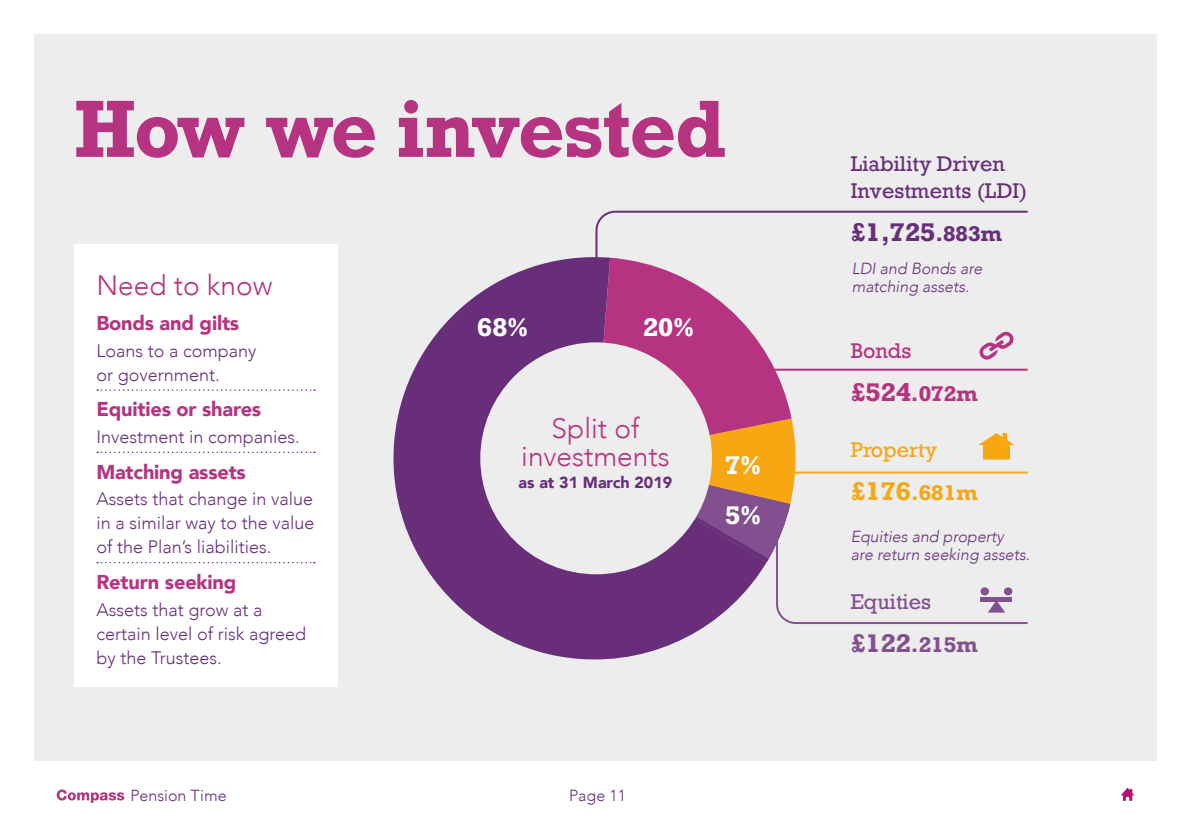
<style>
.page{position:relative;width:1191px;height:840px;background:#fff}
.page>*{position:absolute;margin:0;border:0;box-sizing:border-box;transform-origin:0 0}
.t1{font:700 76px "Rockwell";letter-spacing:-.025em;color:#b53381}
.t2{font:300 28px/28px "Avenir";color:#b53381;text-align:center}
.t3{font:700 24px "Rockwell";color:#682e7a}
.t4{font:700 24px/49.6px "Rockwell";color:#fff}
.t5{font:900 20px "Avenir";letter-spacing:-.01em;color:#b53381}
.t6{font:20px/26.2px "Rockwell";color:#682e7a}
.t7{font:20px/43.2px "Rockwell";color:#f7a712}
.t8{font:20px/43.2px "Rockwell";color:#83508f}
.t9{font:20px/43.2px "Rockwell";color:#b53381}
.t10{font:300 18px/24px "Avenir";color:#682e7a}
.t11{font:italic 300 16px/18px "Avenir";color:#682e7a}
.t12{font:300 16px "Avenir";color:#682e7a}
.t13{font:900 16px "Avenir";color:#682e7a}
.s1{font-size:20px}
.s2{font-weight:700;font-size:24px}
.s3{font-weight:700}
</style>
<div class="page">
<div style="left:34px;top:34px;width:1123px;height:726px;background:#ededed"></div>
<svg style="left:57px;top:789px;width:67px;height:13px"></svg>
<svg style="left:1121px;top:787px;width:13px;height:13px"></svg>
<div style="left:74px;top:244px;width:263px;height:442px;background:#fff"></div>
<svg style="left:97px;top:389px;width:218px;height:1px"></svg>
<svg style="left:97px;top:451px;width:218px;height:2px"></svg>
<svg style="left:97px;top:561px;width:218px;height:2px"></svg>
<svg style="left:393px;top:257px;width:316px;height:403px;fill:#682e7a"></svg>
<svg style="left:594px;top:210px;width:434px;height:414px"></svg>
<div style="left:480px;top:342px;width:232px;height:232px;background:#ededed;border-radius:50%"></div>
<h1 class="t1" style="left:74px;top:80px;width:654px">How we invested</h1>
<h2 class="t2" style="left:96px;top:271px;width:177px">Need to know</h2>
<p class="t5" style="left:96px;top:306px;width:144px">Bonds and gilts</p>
<p class="t10" style="left:96px;top:338px;width:162px">Loans to a company or government.</p>
<p class="t5" style="left:96px;top:392px;width:166px">Equities or shares</p>
<p class="t10" style="left:96px;top:424px;width:205px">Investment in companies.</p>
<p class="t5" style="left:96px;top:454px;width:151px">Matching assets</p>
<p class="t10" style="left:96px;top:487px;width:220px;text-align:justify">Assets that change in value in a similar way to the value of the Plan’s liabilities.</p>
<p class="t5" style="left:96px;top:564px;width:141px">Return seeking</p>
<p class="t10" style="left:96px;top:597px;width:211px">Assets that grow at a certain level of risk agreed by the Trustees.</p>
<h3 class="t4" style="left:477px;top:302px;width:52px">68%</h3>
<h3 class="t4" style="left:643px;top:302px;width:52px">20%</h3>
<h2 class="t2" style="left:521px;top:414px;width:150px">Split of investments</h2>
<p class="t13" style="left:518px;top:468px;width:155px">as at 31 March 2019</p>
<h3 class="t4" style="left:725px;top:440px;width:37px">7%<br>5%</h3>
<p class="t12" style="left:130px;top:785px;width:98px">Pension Time</p>
<p class="t12" style="left:569px;top:785px;width:58px">Page 11</p>
<p class="t6" style="left:850px;top:151px;width:178px">Liability Driven<br>Investments (LDI)</p>
<h3 class="t3" style="left:850px;top:217px;width:153px">£1,725<span class="s1">.883m</span></h3>
<p class="t11" style="left:851px;top:259px;width:132px">LDI and Bonds are matching assets.</p>
<p class="t9" style="left:850px;top:329px;width:129px">Bonds <span class="s2">£524</span><span class="s3">.072m</span></p>
<p class="t7" style="left:850px;top:428px;width:129px">Property <span class="s2">£176</span><span class="s3">.681m</span></p>
<p class="t11" style="left:850px;top:527px;width:181px">Equities and property are return seeking assets.</p>
<p class="t8" style="left:850px;top:580px;width:129px">Equities <span class="s2">£122</span><span class="s3">.215m</span></p>
</div>
